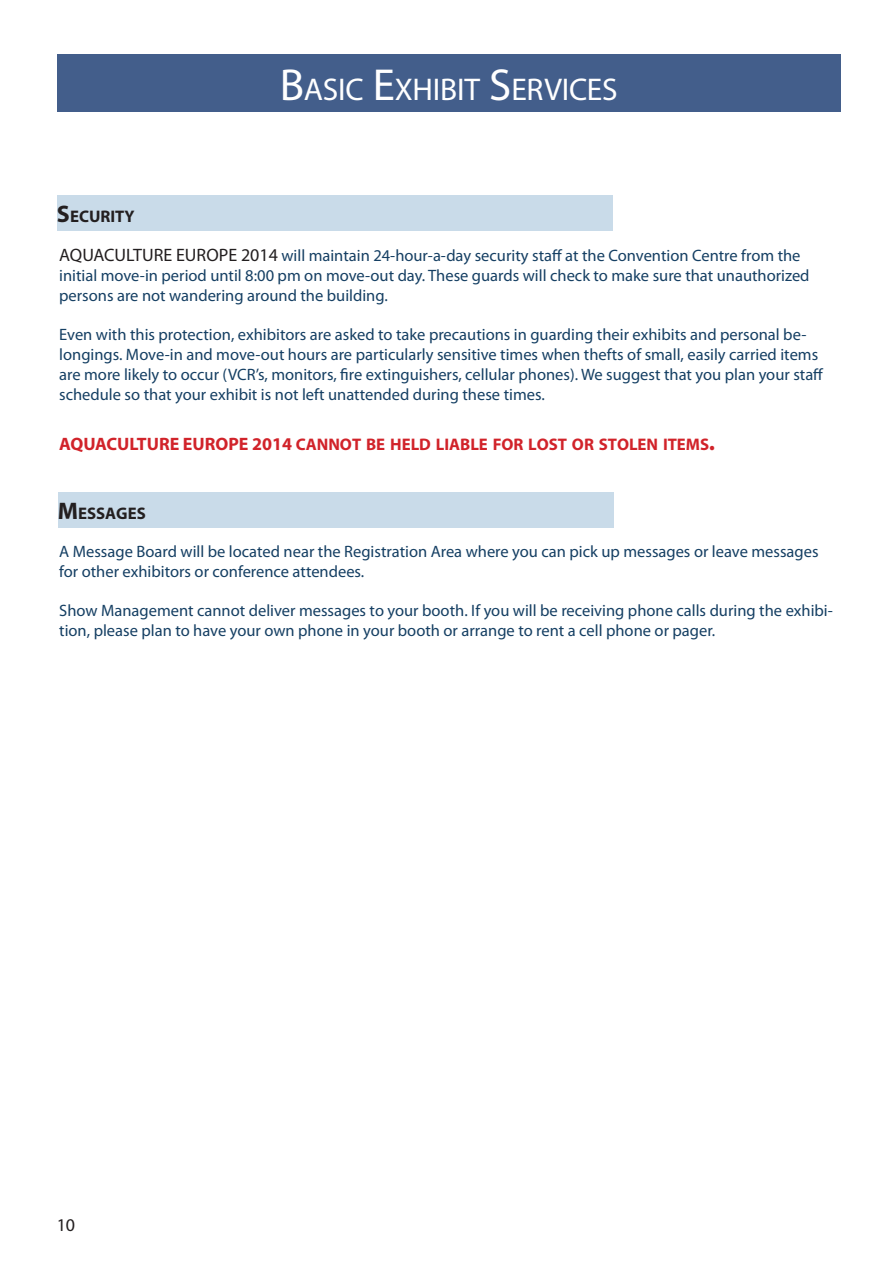
<style>
.page{position:relative;width:893px;height:1263px;background:#fff}
.page>*{position:absolute;margin:0;border:0;box-sizing:border-box;transform-origin:0 0}
.t1{font:31.5px "Myriad Pro";letter-spacing:-.005em;color:#fff}
.t2{font:700 18px "Myriad Pro";color:#d1232a}
.t3{font:18px "Myriad Pro";color:#231f20}
.t4{font:700 16.8px "Myriad Pro";color:#d1232a}
.t5{font:700 16.8px "Myriad Pro";color:#231f20}
.t6{font:16.5px/19.8px "Myriad Pro";color:#153f63}
.s1{font-size:24px}
.s2{font-size:45px}
.s3{font-size:18px;color:#231f20}
.s4{font-size:18px}
</style>
<div class="page">
<div style="left:57px;top:54px;width:783px;height:58px;background:#435e8b"></div>
<div style="left:58px;top:493px;width:556px;height:35px;background:#c9dbe9"></div>
<div style="left:58px;top:196px;width:555px;height:35px;background:#c9dbe9"></div>
<p class="t5" style="left:57px;top:206px;width:79px"><span class="s1">S</span>ECURITY</p>
<h1 class="t1" style="left:280px;top:70px;width:339px"><span class="s2">B</span>ASIC <span class="s2">E</span>XHIBIT <span class="s2">S</span>ERVICES</h1>
<p class="t6" style="left:59px;top:245px;width:752px"><span class="s3">AQUACULTURE EUROPE 2014</span> will maintain 24-hour-a-day security staff at the Convention Centre from the initial move-in period until 8:00 pm on move-out day. These guards will check to make sure that unauthorized persons are not wandering around the building.</p>
<p class="t6" style="left:59px;top:324px;width:766px">Even with this protection, exhibitors are asked to take precautions in guarding their exhibits and personal be&shy;longings. Move-in and move-out hours are particularly sensitive times when thefts of small, easily carried items are more likely to occur (VCR’s, monitors, fire extinguishers, cellular phones). We suggest that you plan your staff schedule so that your exhibit is not left unattended during these times.</p>
<p class="t2" style="left:59px;top:432px;width:158px">AQUACULTURE EUROP</p>
<p class="t4" style="left:239px;top:433px;width:478px"><span class="s4">E 2014</span> CANNOT BE HELD LIABLE FOR LOST OR STOLEN ITEMS<span class="s1">.</span></p>
<p class="t5" style="left:58px;top:503px;width:31px"><span class="s1">M</span>ESSA</p>
<p class="t5" style="left:116px;top:503px;width:21px">GES</p>
<p class="t6" style="left:59px;top:541px;width:761px">A Message Board will be located near the Registration Area where you can pick up messages or leave messages for other exhibitors or conference attendees.</p>
<p class="t6" style="left:59px;top:601px;width:775px">Show Management cannot deliver messages to your booth. If you will be receiving phone calls during the exhibi&shy;tion, please plan to have your own phone in your booth or arrange to rent a cell phone or pager.</p>
<p class="t3" style="left:57px;top:1214px;width:20px">10</p>
</div>
